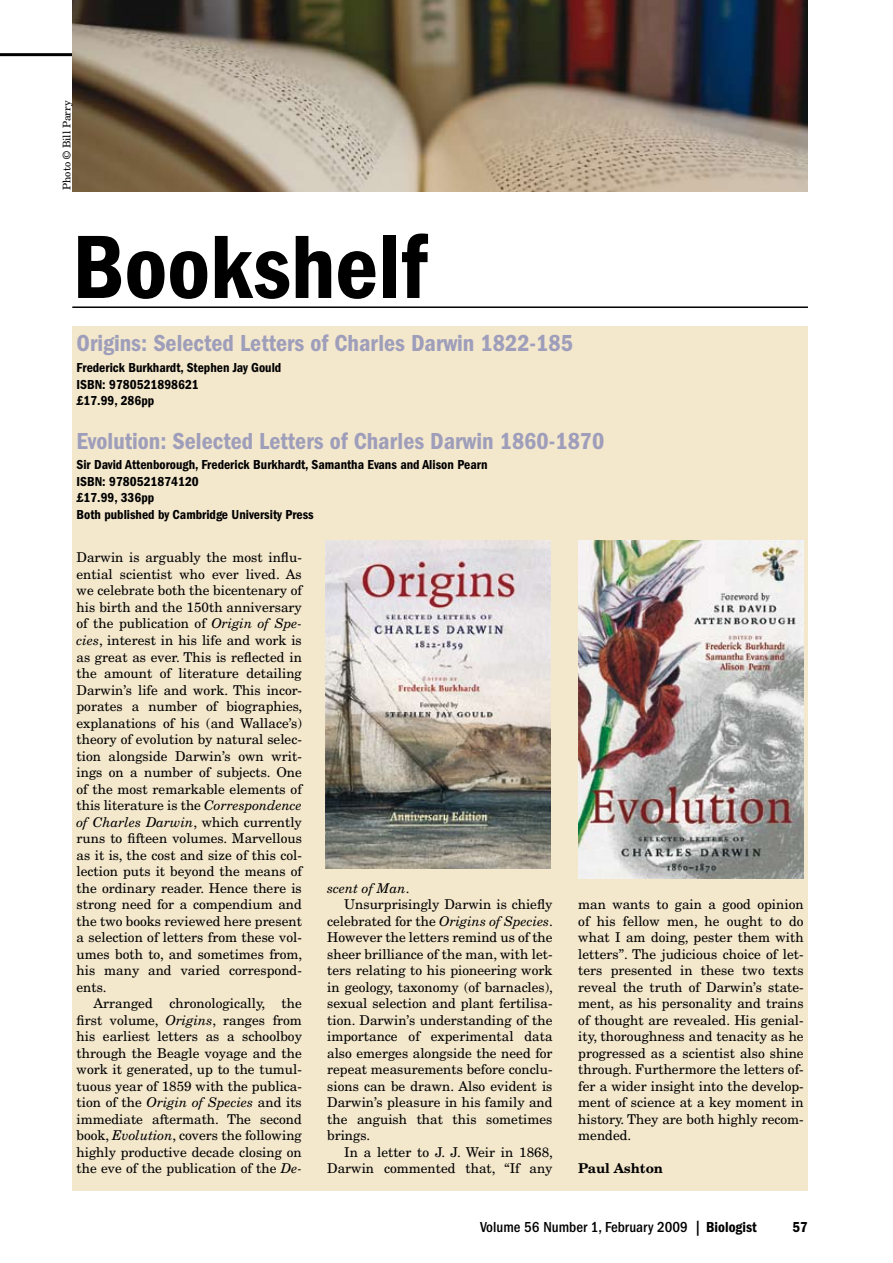
<style>
.page{position:relative;width:893px;height:1263px;background:#fff}
.page>*{position:absolute;margin:0;border:0;box-sizing:border-box;transform-origin:0 0}
.t1{font:600 condensed 93px "Franklin Gothic";color:#000}
.t2{font:600 condensed 24px "Franklin Gothic";color:#9e9ebb}
.t3{font:500 condensed 15px "Franklin Gothic";color:#000}
.t4{font:600 condensed 15px "Franklin Gothic";color:#000}
.t5{font:13.5px/16.5px "New Century Schlbk";color:#000;text-align:justify}
.t6{font:600 condensed 13.5px/16.5px "Franklin Gothic";color:#000}
.t7{font:italic 13.5px "New Century Schlbk";color:#000}
.t8{font:700 13.5px "New Century Schlbk";color:#000}
.t9{font:10.5px "New Century Schlbk";color:#000}
.s1{font-style:italic}
.s2{font-style:normal}
.s3{font-weight:600}
</style>
<div class="page">
<div style="left:72px;top:326px;width:736px;height:865px;background:#f3e7cc"></div>
<hr style="left:0;top:53px;width:808px;height:3px;background:#000">
<img style="left:72px;top:0;width:736px;height:191px">
<hr style="left:72px;top:306px;width:736px;height:2px;background:#000">
<img style="left:325px;top:540px;width:226px;height:329px">
<img style="left:578px;top:540px;width:226px;height:339px">
<p class="t9" style="left:60px;top:190px;width:91px;rotate:-90deg">Photo © Bill Parry</p>
<h1 class="t1" style="left:72px;top:214px;width:356px">Bookshelf</h1>
<h2 class="t2" style="left:77px;top:330px;width:498px">Origins: Selected Letters of Charles Darwin 1822-185</h2>
<p class="t6" style="left:77px;top:360px;width:206px">Frederick Burkhardt, Stephen Jay Gould<br>ISBN: 9780521898621<br>£17.99, 286pp</p>
<h2 class="t2" style="left:77px;top:427px;width:529px">Evolution: Selected Letters of Charles Darwin 1860-1870</h2>
<p class="t6" style="left:77px;top:457px;width:413px">Sir David Attenborough, Frederick Burkhardt, Samantha Evans and Alison Pearn ISBN: 9780521874120<br>£17.99, 336pp<br>Both published by Cambridge University Press</p>
<p class="t5" style="left:77px;top:549px;width:227px">Darwin is arguably the most influ&shy;ential scientist who ever lived. As we celebrate both the bicentenary of his birth and the 150th anniversary of the publication of <span class="s1">Origin of Spe&shy;cies</span>, interest in his life and work is as great as ever. This is reflected in the amount of literature detailing Darwin’s life and work. This incor&shy;porates a number of biographies, explanations of his (and Wallace’s) theory of evolution by natural selec&shy;tion alongside Darwin’s own writ&shy;ings on a number of subjects. One of the most remarkable elements of this literature is the <span class="s1">Correspondence of Charles Darwin</span>, which currently runs to fifteen volumes. Marvellous as it is, the cost and size of this col&shy;lection puts it beyond the means of the ordinary reader. Hence there is strong need for a compendium and the two books reviewed here present a selection of letters from these vol&shy;umes both to, and sometimes from, his many and varied correspond&shy;ents.</p>
<p class="t5" style="left:77px;top:995px;width:227px;text-indent:17px">Arranged chronologically, the first volume, <span class="s1">Origins</span>, ranges from his earliest letters as a schoolboy through the Beagle voyage and the work it generated, up to the tumul&shy;tuous year of 1859 with the publica&shy;tion of the <span class="s1">Origin of Species</span> and its immediate aftermath. The second book, <span class="s1">Evolution</span>, covers the following highly productive decade closing on the eve of the publication of the <span class="s1">De-</span></p>
<p class="t7" style="left:327px;top:880px;width:84px">scent of Man<span class="s2">.</span></p>
<p class="t5" style="left:344px;top:896px;width:210px">Unsurprisingly Darwin is chiefly</p>
<p class="t5" style="left:327px;top:913px;width:227px">celebrated for the <span class="s1">Origins of Species</span>.</p>
<p class="t5" style="left:327px;top:929px;width:227px">However the letters remind us of the</p>
<p class="t5" style="left:327px;top:946px;width:227px">sheer brilliance of the man, with let-</p>
<p class="t5" style="left:327px;top:962px;width:227px">ters relating to his pioneering work</p>
<p class="t5" style="left:327px;top:979px;width:227px">in geology, taxonomy (of barnacles),</p>
<p class="t5" style="left:327px;top:995px;width:227px">sexual selection and plant fertilisa-</p>
<p class="t5" style="left:327px;top:1012px;width:227px">tion. Darwin’s understanding of the</p>
<p class="t5" style="left:327px;top:1028px;width:227px">importance of experimental data</p>
<p class="t5" style="left:327px;top:1045px;width:227px">also emerges alongside the need for</p>
<p class="t5" style="left:327px;top:1061px;width:227px">repeat measurements before conclu-</p>
<p class="t5" style="left:327px;top:1078px;width:227px">sions can be drawn. Also evident is</p>
<p class="t5" style="left:327px;top:1094px;width:227px">Darwin’s pleasure in his family and</p>
<p class="t5" style="left:327px;top:1111px;width:227px">the anguish that this sometimes</p>
<p class="t5" style="left:327px;top:1127px;width:44px">brings.</p>
<p class="t5" style="left:344px;top:1144px;width:210px">In a letter to J. J. Weir in 1868,</p>
<p class="t5" style="left:327px;top:1160px;width:227px">Darwin commented that, “If any</p>
<p class="t5" style="left:578px;top:896px;width:227px">man wants to gain a good opinion of his fellow men, he ought to do what I am doing, pester them with letters”. The judicious choice of let&shy;ters presented in these two texts reveal the truth of Darwin’s state&shy;ment, as his personality and trains of thought are revealed. His genial&shy;ity, thoroughness and tenacity as he progressed as a scientist also shine through. Furthermore the letters of&shy;fer a wider insight into the develop&shy;ment of science at a key moment in history. They are both highly recom&shy;mended.</p>
<p class="t8" style="left:578px;top:1160px;width:86px">Paul Ashton</p>
<p class="t3" style="left:480px;top:1218px;width:278px">Volume 56 Number 1, February 2009 | <span class="s3">Biologist</span></p>
<p class="t4" style="left:793px;top:1218px;width:17px">57</p>
</div>
